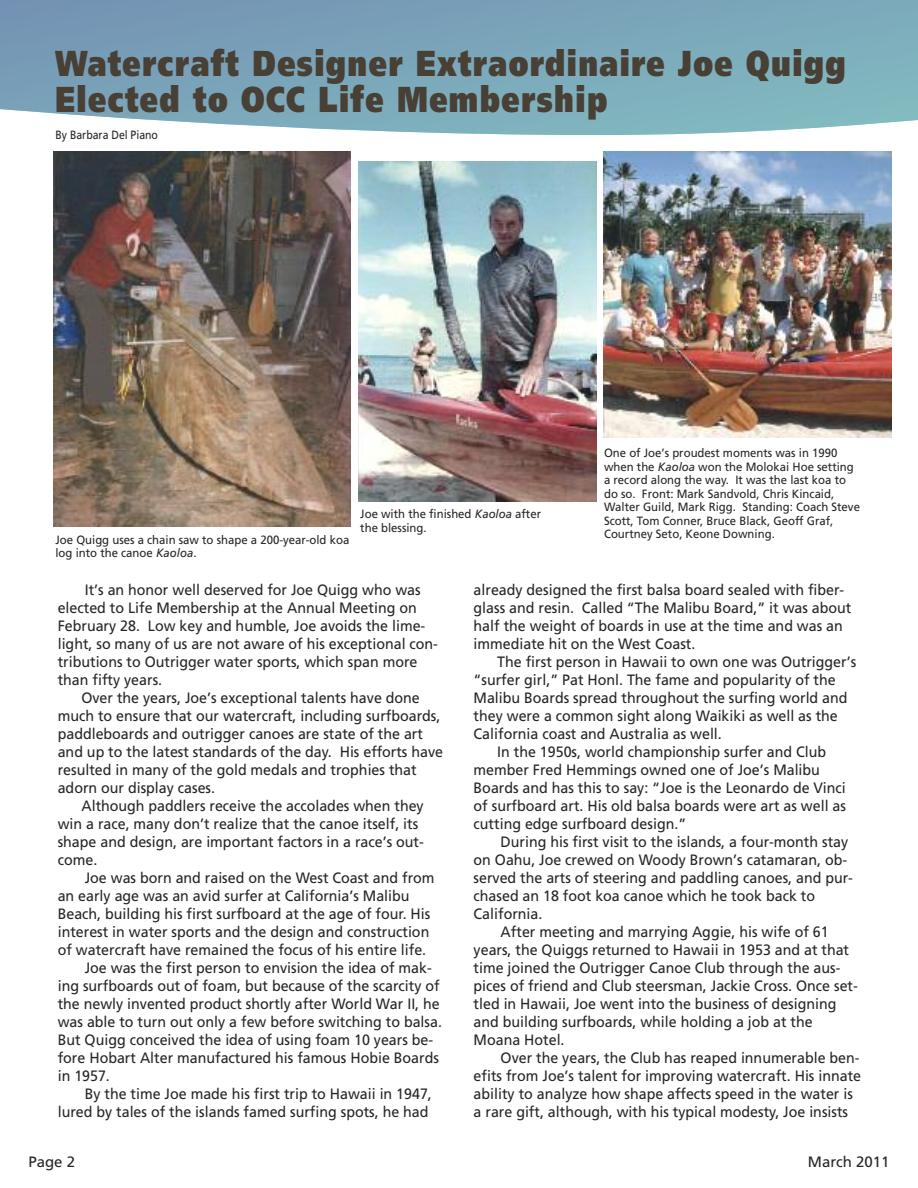
<style>
.page{position:relative;width:918px;height:1188px;background:#fff}
.page>*{position:absolute;margin:0;border:0;box-sizing:border-box;transform-origin:0 0}
.t1{font:900 36px/36px "Frutiger";letter-spacing:.05em;color:#483f35;scale:.8 1}
.t2{font:15px/18px "Frutiger";color:#272627;scale:.95 1}
.t3{font:15px "Frutiger";color:#272627}
.t4{font:12px/13.5px "Frutiger";color:#272627;scale:.95 1}
.t5{font:12px "Frutiger";color:#272627;scale:.88 1}
.s1{font-style:italic}
</style>
<div class="page">
<img style="left:54px;top:152px;width:297px;height:374px">
<img style="left:603px;top:152px;width:288px;height:286px">
<img style="left:358px;top:161px;width:239px;height:341px">
<svg style="left:0;top:0;width:918px;height:135px;background:#82acbd"></svg>
<h1 class="t1" style="left:55px;top:48px;width:990px">Watercraft Designer Extraordinaire Joe Quigg<br>Elected to OCC Life Membership</h1>
<p class="t5" style="left:56px;top:130px;width:118px">By Barbara Del Piano</p>
<p class="t4" style="left:56px;top:534px;width:311px">Joe Quigg uses a chain saw to shape a 200-year-old koa log into the canoe <span class="s1">Kaoloa</span>.</p>
<p class="t4" style="left:360px;top:508px;width:192px">Joe with the finished <span class="s1">Kaoloa</span> after the blessing.</p>
<p class="t4" style="left:604px;top:447px;width:271px">One of Joe’s proudest moments was in 1990 when the <span class="s1">Kaoloa</span> won the Molokai Hoe setting a record along the way. It was the last koa to do so. Front: Mark Sandvold, Chris Kincaid, Walter Guild, Mark Rigg. Standing: Coach Steve Scott, Tom Conner, Bruce Black, Geoff Graf, Courtney Seto, Keone Downing.</p>
<p class="t2" style="left:58px;top:582px;width:402px;text-indent:27px">It’s an honor well deserved for Joe Quigg who was elected to Life Membership at the Annual Meeting on February 28. Low key and humble, Joe avoids the lime&shy;light, so many of us are not aware of his exceptional con&shy;tributions to Outrigger water sports, which span more than fifty years.</p>
<p class="t2" style="left:58px;top:690px;width:407px;text-indent:24px">Over the years, Joe’s exceptional talents have done much to ensure that our watercraft, including surfboards, paddleboards and outrigger canoes are state of the art and up to the latest standards of the day. His efforts have resulted in many of the gold medals and trophies that adorn our display cases.</p>
<p class="t2" style="left:58px;top:798px;width:387px;text-indent:24px">Although paddlers receive the accolades when they win a race, many don’t realize that the canoe itself, its shape and design, are important factors in a race’s out&shy;come.</p>
<p class="t2" style="left:85px;top:870px;width:370px">Joe was born and raised on the West Coast and from</p>
<p class="t2" style="left:58px;top:888px;width:372px">an early age was an avid surfer at California’s Malibu</p>
<p class="t2" style="left:58px;top:906px;width:394px">Beach, building his first surfboard at the age of four. His</p>
<p class="t2" style="left:58px;top:924px;width:393px">interest in water sports and the design and construction</p>
<p class="t2" style="left:58px;top:942px;width:389px">of watercraft have remained the focus of his entire life.</p>
<p class="t2" style="left:85px;top:960px;width:367px">Joe was the first person to envision the idea of mak-</p>
<p class="t2" style="left:58px;top:978px;width:404px">ing surfboards out of foam, but because of the scarcity of</p>
<p class="t2" style="left:58px;top:996px;width:404px">the newly invented product shortly after World War II, he</p>
<p class="t2" style="left:58px;top:1014px;width:406px">was able to turn out only a few before switching to balsa.</p>
<p class="t2" style="left:58px;top:1032px;width:397px">But Quigg conceived the idea of using foam 10 years be-</p>
<p class="t2" style="left:58px;top:1050px;width:403px">fore Hobart Alter manufactured his famous Hobie Boards</p>
<p class="t2" style="left:58px;top:1068px;width:56px">in 1957.</p>
<p class="t2" style="left:85px;top:1086px;width:367px">By the time Joe made his first trip to Hawaii in 1947,</p>
<p class="t2" style="left:58px;top:1104px;width:392px">lured by tales of the islands famed surfing spots, he had</p>
<p class="t2" style="left:474px;top:582px;width:399px">already designed the first balsa board sealed with fiber&shy;glass and resin. Called “The Malibu Board,” it was about half the weight of boards in use at the time and was an immediate hit on the West Coast.</p>
<p class="t2" style="left:497px;top:654px;width:379px">The first person in Hawaii to own one was Outrigger’s</p>
<p class="t2" style="left:474px;top:672px;width:383px">“surfer girl,” Pat Honl. The fame and popularity of the</p>
<p class="t2" style="left:474px;top:690px;width:395px">Malibu Boards spread throughout the surfing world and</p>
<p class="t2" style="left:474px;top:708px;width:385px">they were a common sight along Waikiki as well as the</p>
<p class="t2" style="left:474px;top:726px;width:263px">California coast and Australia as well.</p>
<p class="t2" style="left:497px;top:744px;width:348px">In the 1950s, world championship surfer and Club</p>
<p class="t2" style="left:474px;top:762px;width:366px">member Fred Hemmings owned one of Joe’s Malibu</p>
<p class="t2" style="left:474px;top:780px;width:393px">Boards and has this to say: “Joe is the Leonardo de Vinci</p>
<p class="t2" style="left:474px;top:798px;width:394px">of surfboard art. His old balsa boards were art as well as</p>
<p class="t2" style="left:474px;top:816px;width:225px">cutting edge surfboard design.”</p>
<p class="t2" style="left:501px;top:834px;width:367px">During his first visit to the islands, a four-month stay</p>
<p class="t2" style="left:474px;top:852px;width:395px">on Oahu, Joe crewed on Woody Brown’s catamaran, ob-</p>
<p class="t2" style="left:474px;top:870px;width:401px">served the arts of steering and paddling canoes, and pur-</p>
<p class="t2" style="left:474px;top:888px;width:361px">chased an 18 foot koa canoe which he took back to</p>
<p class="t2" style="left:474px;top:906px;width:74px">California.</p>
<p class="t2" style="left:501px;top:924px;width:347px">After meeting and marrying Aggie, his wife of 61</p>
<p class="t2" style="left:474px;top:942px;width:397px">years, the Quiggs returned to Hawaii in 1953 and at that</p>
<p class="t2" style="left:474px;top:960px;width:388px">time joined the Outrigger Canoe Club through the aus-</p>
<p class="t2" style="left:474px;top:978px;width:406px">pices of friend and Club steersman, Jackie Cross. Once set-</p>
<p class="t2" style="left:474px;top:996px;width:383px">tled in Hawaii, Joe went into the business of designing</p>
<p class="t2" style="left:474px;top:1014px;width:358px">and building surfboards, while holding a job at the</p>
<p class="t2" style="left:474px;top:1032px;width:97px">Moana Hotel.</p>
<p class="t2" style="left:501px;top:1050px;width:379px">Over the years, the Club has reaped innumerable ben-</p>
<p class="t2" style="left:474px;top:1068px;width:409px">efits from Joe’s talent for improving watercraft. His innate</p>
<p class="t2" style="left:474px;top:1086px;width:401px">ability to analyze how shape affects speed in the water is</p>
<p class="t2" style="left:474px;top:1104px;width:396px">a rare gift, although, with his typical modesty, Joe insists</p>
<p class="t3" style="left:28px;top:1156px;width:48px">Page 2</p>
<p class="t3" style="left:808px;top:1156px;width:83px">March 2011</p>
</div>
